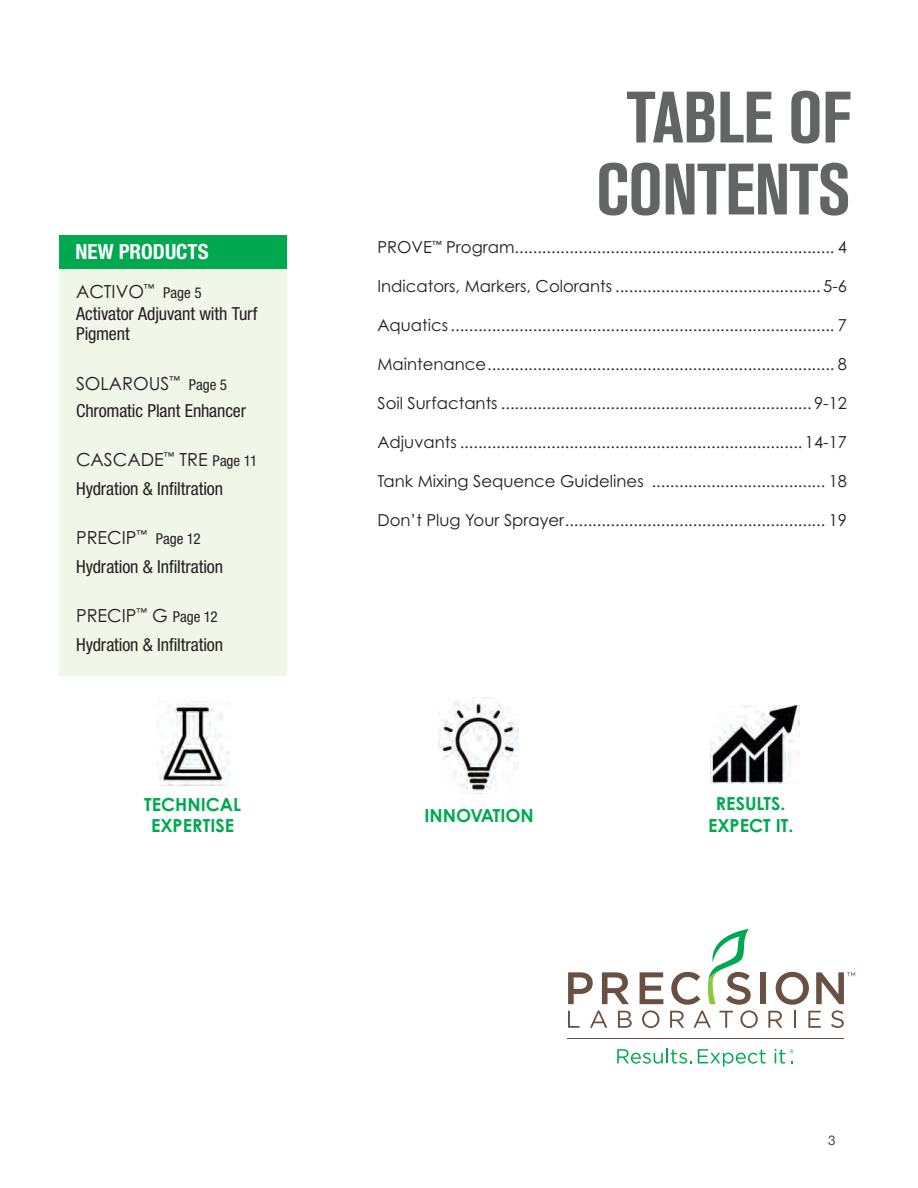
<style>
.page{position:relative;width:918px;height:1188px;background:#fff}
.page>*{position:absolute;margin:0;border:0;box-sizing:border-box;transform-origin:0 0}
.t1{font:700 condensed 72px/72px "Akzidenz Grotesk BQ";letter-spacing:-.01em;color:#636466;text-align:center}
.t2{font:700 condensed 21px "Helvetica Neue";color:#fff}
.Sub-head{font:condensed 18px/20.2px "Helvetica Neue";letter-spacing:-.005em;color:#231f20}
.Sub-head-2{font:18px "Century Gothic Pro";color:#231f20}
.t3{font:700 18px/21.6px "Century Gothic Pro";color:#00a94f;text-align:center}
.Hero_Body{font:16.5px "Century Gothic Pro";color:#231f20}
.t4{font:13.5px "Helvetica Neue";color:#4d4d4f}
.s1{font-family:"Helvetica Neue";font-stretch:condensed;font-size:15px}
</style>
<div class="page">
<svg style="left:617px;top:1049px;width:75px;height:15px"></svg>
<svg style="left:698px;top:1049px;width:68px;height:18px"></svg>
<svg style="left:775px;top:1049px;width:19px;height:15px"></svg>
<svg style="left:568px;top:1011px;width:12px;height:17px"></svg>
<svg style="left:590px;top:1011px;width:17px;height:17px"></svg>
<svg style="left:618px;top:1011px;width:14px;height:17px"></svg>
<svg style="left:642px;top:1010px;width:17px;height:18px"></svg>
<svg style="left:768px;top:1011px;width:15px;height:17px"></svg>
<svg style="left:794px;top:1011px;width:2px;height:17px"></svg>
<svg style="left:808px;top:1011px;width:13px;height:17px"></svg>
<svg style="left:831px;top:1010px;width:13px;height:18px"></svg>
<hr style="left:568px;top:1038px;width:276px;height:1px;background:#695041">
<svg style="left:568px;top:972px;width:25px;height:32px"></svg>
<svg style="left:602px;top:972px;width:27px;height:32px"></svg>
<svg style="left:640px;top:972px;width:23px;height:32px"></svg>
<div style="left:761px;top:972px;width:5px;height:32px;background:#695041"></div>
<svg style="left:776px;top:972px;width:33px;height:33px"></svg>
<svg style="left:816px;top:972px;width:39px;height:32px"></svg>
<svg style="left:670px;top:929px;width:88px;height:99px"></svg>
<img style="left:711px;top:706px;width:88px;height:78px">
<img style="left:157px;top:702px;width:73px;height:84px">
<img style="left:438px;top:698px;width:80px;height:94px">
<div style="left:59px;top:235px;width:228px;height:441px;background:#f1f7e8"></div>
<div style="left:59px;top:236px;width:228px;height:33px;background:#00a94f"></div>
<p class="t2" style="left:76px;top:239px;width:135px">NEW PRODUCTS</p>
<p class="Sub-head-2" style="left:76px;top:281px;width:127px">ACTIVO<sup>™</sup> <span class="s1">Page 5</span></p>
<p class="Sub-head" style="left:76px;top:304px;width:183px">Activator Adjuvant with Turf<br>Pigment</p>
<p class="Sub-head-2" style="left:76px;top:372px;width:153px">SOLAROUS<sup>™</sup> <span class="s1">Page 5</span></p>
<p class="Sub-head" style="left:76px;top:400px;width:172px">Chromatic Plant Enhancer</p>
<p class="Sub-head-2" style="left:76px;top:449px;width:183px">CASCADE<sup>™</sup> TRE <span class="s1">Page 11</span></p>
<p class="Sub-head" style="left:76px;top:478px;width:149px">Hydration &amp; Infiltration</p>
<p class="Sub-head-2" style="left:76px;top:527px;width:126px">PRECIP<sup>™</sup> <span class="s1">Page 12</span></p>
<p class="Sub-head" style="left:76px;top:556px;width:149px">Hydration &amp; Infiltration</p>
<p class="Sub-head-2" style="left:76px;top:605px;width:143px">PRECIP<sup>™</sup> G <span class="s1">Page 12</span></p>
<p class="Sub-head" style="left:76px;top:634px;width:149px">Hydration &amp; Infiltration</p>
<p class="t1" style="left:596px;top:81px;width:256px">TABLE OF<br>CONTENTS</p>
<p class="Hero_Body" style="left:377px;top:237px;width:471px">PROVE<sup>™</sup> Program...................................................................... 4</p>
<p class="Hero_Body" style="left:377px;top:276px;width:471px">Indicators, Markers, Colorants ............................................. 5-6</p>
<p class="Hero_Body" style="left:377px;top:315px;width:471px">Aquatics.................................................................................... 7</p>
<p class="Hero_Body" style="left:377px;top:354px;width:471px">Maintenance............................................................................ 8</p>
<p class="Hero_Body" style="left:377px;top:393px;width:471px">Soil Surfactants .................................................................... 9-12</p>
<p class="Hero_Body" style="left:377px;top:432px;width:471px">Adjuvants ........................................................................... 14-17</p>
<p class="Hero_Body" style="left:377px;top:471px;width:471px">Tank Mixing Sequence Guidelines ...................................... 18</p>
<p class="Hero_Body" style="left:377px;top:510px;width:471px">Don’t Plug Your Sprayer......................................................... 19</p>
<p class="t3" style="left:144px;top:793px;width:98px">TECHNICAL<br>EXPERTISE</p>
<p class="t3" style="left:425px;top:804px;width:111px">INNOVATION</p>
<p class="t3" style="left:708px;top:793px;width:87px">RESULTS.<br>EXPECT IT.</p>
<p class="t4" style="left:828px;top:1130px;width:9px">3</p>
</div>
